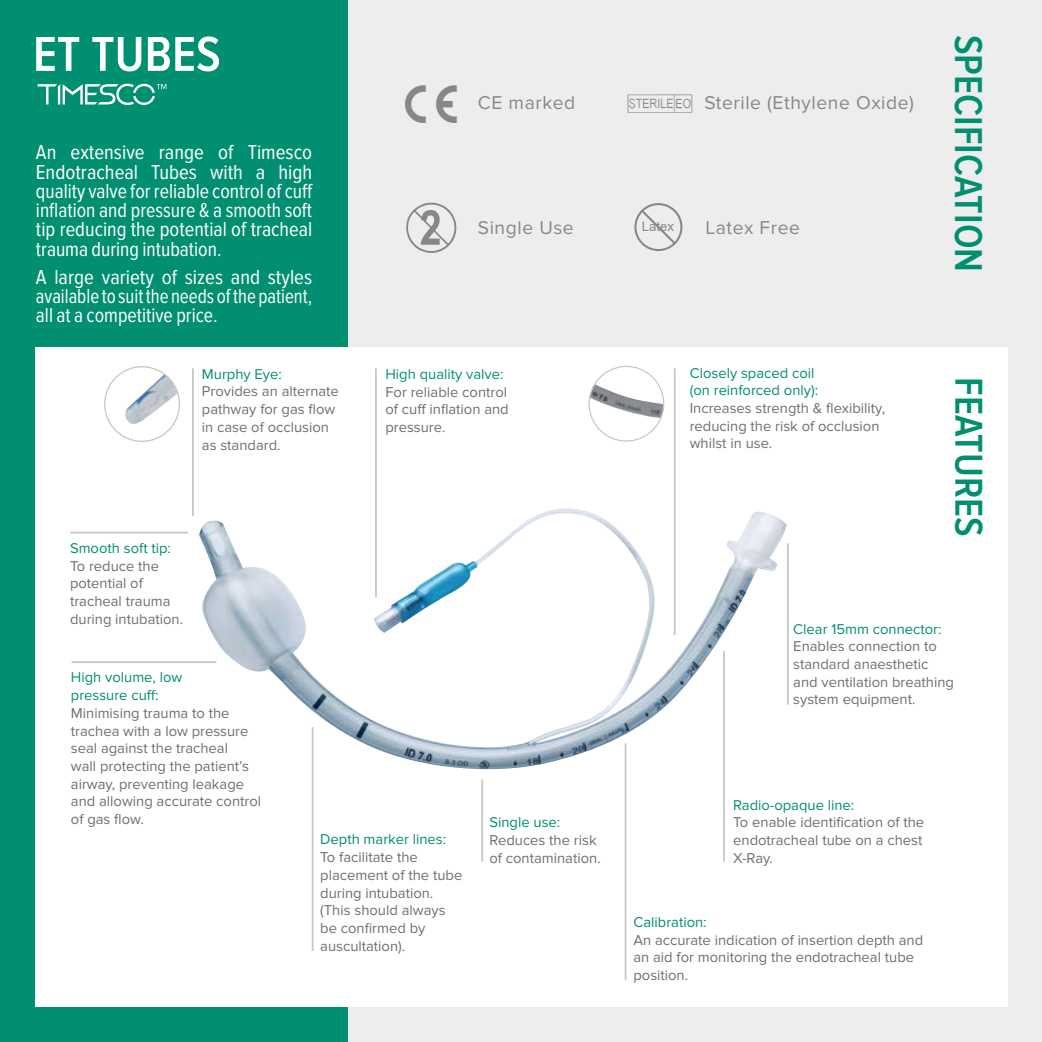
<style>
.page{position:relative;width:1042px;height:1042px;background:#fff}
.page>*{position:absolute;margin:0;border:0;box-sizing:border-box;transform-origin:0 0}
.t1{font:56.18px "mdd en 980";color:#878787}
.t2{font:600 50.75px "Proxima Nova Cond";color:#fff}
.t3{font:600 40.25px "Proxima Nova Cond";color:#008f70}
.t4{font:21px/19.2px "Proxima Nova Cond";color:#fff;text-align:justify}
.t5{font:19.25px "Proxima Nova";letter-spacing:.03em;color:#878787}
.t6{font:14.7px/17.7px "Proxima Nova";color:#706f6f}
.t7{font:14.7px/17.7px "Proxima Nova";color:#008f70}
.t8{font:13.12px "Arial";color:#878787}
.s1{font-family:"mdd en 980";font-size:41.65px}
.s2{font-family:"mdd en 980";font-size:42.35px}
</style>
<div class="page">
<div style="left:347px;top:0;width:695px;height:1042px;background:#ededed"></div>
<div style="left:0;top:0;width:347px;height:1042px;background:#008f70"></div>
<div style="left:35px;top:347px;width:972px;height:660px;background:#fff"></div>
<hr style="left:192px;top:368px;width:2px;height:148px;background:#c6c6c6">
<hr style="left:312px;top:727px;width:1px;height:224px;background:#c6c6c6">
<hr style="left:674px;top:368px;width:1px;height:267px;background:#c6c6c6">
<hr style="left:481px;top:779px;width:2px;height:83px;background:#c6c6c6">
<hr style="left:625px;top:743px;width:1px;height:237px;background:#c6c6c6">
<hr style="left:375px;top:368px;width:2px;height:229px;background:#c6c6c6">
<hr style="left:723px;top:651px;width:2px;height:210px;background:#c6c6c6">
<hr style="left:787px;top:543px;width:2px;height:162px;background:#c6c6c6">
<hr style="left:70px;top:532px;width:118px;height:1px;background:#c6c6c6">
<hr style="left:72px;top:661px;width:144px;height:2px;background:#c6c6c6">
<svg style="left:588px;top:366px;width:77px;height:76px"></svg>
<svg style="left:104px;top:366px;width:76px;height:76px"></svg>
<svg style="left:38px;top:84px;width:128px;height:21px"></svg>
<img style="left:198px;top:508px;width:589px;height:267px">
<svg style="left:634px;top:203px;width:48px;height:48px"></svg>
<h2 class="t2" style="left:33px;top:26px;width:189px">ET TUBES</h2>
<h3 class="t4" style="left:36px;top:143px;width:278px">An extensive range of Timesco Endotracheal Tubes with a high quality valve for reliable control of cuff inflation and pressure &amp; a smooth soft tip reducing the potential of tracheal trauma during intubation.</h3>
<h3 class="t4" style="left:36px;top:267px;width:278px">A large variety of sizes and styles available to suit the needs of the patient, all at a competitive price.</h3>
<p class="t7" style="left:202px;top:365px;width:81px">Murphy Eye:</p>
<p class="t6" style="left:202px;top:383px;width:138px">Provides an alternate pathway for gas flow in case of occlusion as standard.</p>
<h3 class="t5" style="left:403px;top:92px;width:512px"><span class="s1">C</span> CE marked <span class="s2">I</span> Sterile (Ethylene Oxide)</h3>
<h1 class="t1" style="left:402px;top:201px;width:60px">D</h1>
<h3 class="t5" style="left:478px;top:217px;width:97px">Single Use</h3>
<h3 class="t5" style="left:705px;top:216px;width:96px">Latex Free</h3>
<p class="t8" style="left:642px;top:217px;width:34px">Latex</p>
<p class="t7" style="left:385px;top:365px;width:119px">High quality valve:</p>
<p class="t6" style="left:385px;top:383px;width:125px;text-align:justify">For reliable control of cuff inflation and pressure.</p>
<p class="t7" style="left:690px;top:364px;width:130px">Closely spaced coil (on reinforced only):</p>
<p class="t6" style="left:690px;top:399px;width:197px">Increases strength &amp; flexibility, reducing the risk of occlusion whilst in use.</p>
<h3 class="t3" style="left:991px;top:35px;width:239px;rotate:90deg">SPECIFICATION</h3>
<h3 class="t3" style="left:991px;top:377px;width:161px;rotate:90deg">FEATURES</h3>
<p class="t7" style="left:70px;top:539px;width:102px">Smooth soft tip:</p>
<p class="t6" style="left:70px;top:557px;width:115px">To reduce the potential of tracheal trauma during intubation.</p>
<p class="t7" style="left:71px;top:669px;width:113px">High volume, low pressure cuff:</p>
<p class="t6" style="left:71px;top:704px;width:192px">Minimising trauma to the trachea with a low pressure seal against the tracheal<br>wall protecting the patient’s airway, preventing leakage and allowing accurate control of gas flow.</p>
<p class="t7" style="left:793px;top:620px;width:150px">Clear 15mm connector:</p>
<p class="t6" style="left:793px;top:638px;width:162px">Enables connection to standard anaesthetic and ventilation breathing system equipment.</p>
<p class="t7" style="left:320px;top:831px;width:127px">Depth marker lines:</p>
<p class="t6" style="left:320px;top:848px;width:144px">To facilitate the placement of the tube during intubation. (This should always be confirmed by auscultation).</p>
<p class="t7" style="left:489px;top:814px;width:72px">Single use:</p>
<p class="t6" style="left:489px;top:831px;width:113px">Reduces the risk of contamination.</p>
<p class="t7" style="left:733px;top:796px;width:123px">Radio-opaque line:</p>
<p class="t6" style="left:733px;top:814px;width:192px">To enable identification of the endotracheal tube on a chest<br>X-Ray.</p>
<p class="t7" style="left:633px;top:913px;width:75px">Calibration:</p>
<p class="t6" style="left:633px;top:931px;width:291px">An accurate indication of insertion depth and an aid for monitoring the endotracheal tube position.</p>
</div>
